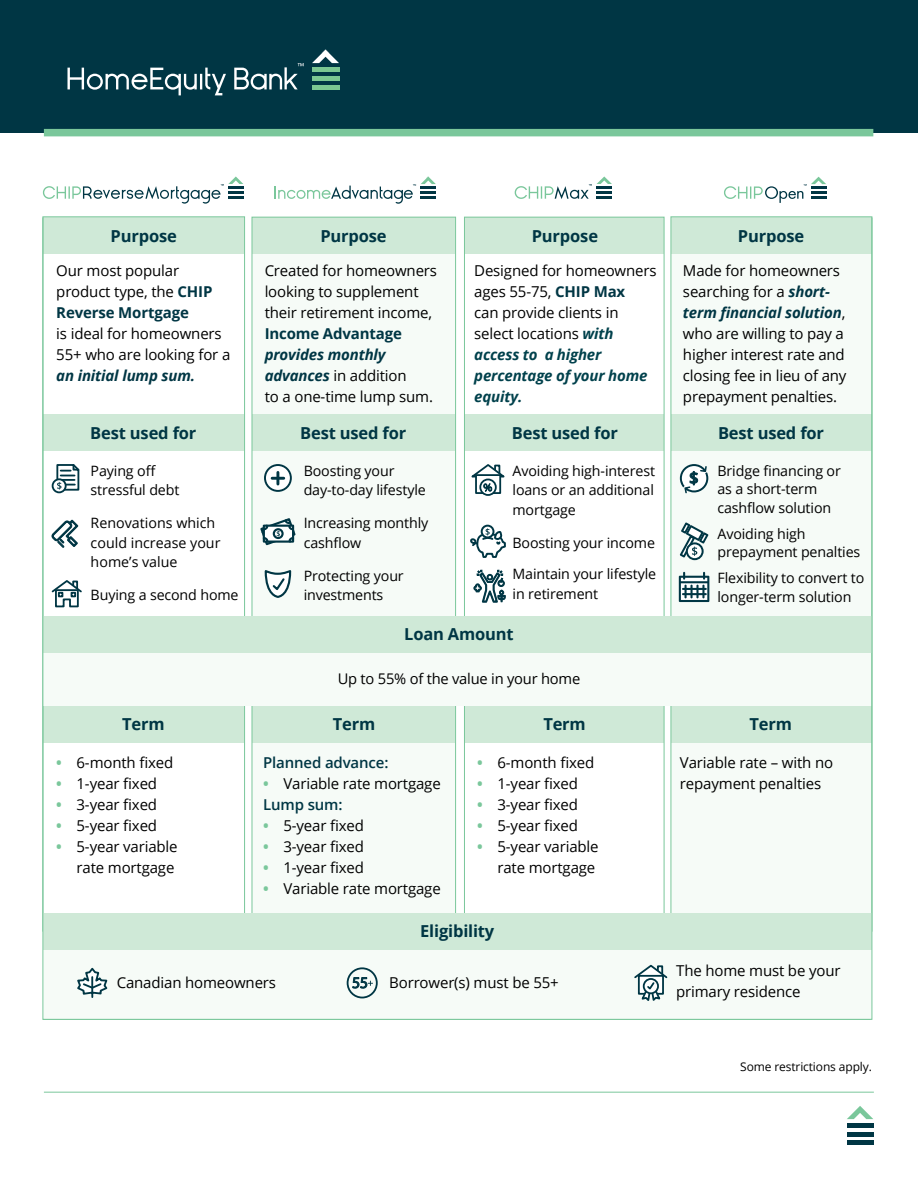
<style>
.page{position:relative;width:918px;height:1188px;background:#fff}
.page>*{position:absolute;margin:0;border:0;box-sizing:border-box;transform-origin:0 0}
.t1{font:700 16.5px "Open Sans";letter-spacing:-.01em;color:#003644}
.t2{font:15px/21px "Open Sans";letter-spacing:-.01em;color:#000}
.t3{font:italic 700 15px "Open Sans";letter-spacing:-.01em;color:#003644}
.t4{font:700 15px "Open Sans";letter-spacing:-.01em;color:#003644}
.t5{font:600 15px "Open Sans";letter-spacing:-.01em;color:#003644}
.t6{font:14.7px "Open Sans";letter-spacing:-.015em;color:#000}
.t7{font:14.25px/19.5px "Open Sans";letter-spacing:-.01em;color:#000}
.t8{font:12px "Open Sans";letter-spacing:-.01em;color:#000}
.s1{font-weight:700;color:#003644}
.s2{font-weight:700;font-style:italic;color:#003644}
.s3{font-weight:700;font-style:italic;color:#00414c}
.s4{font-weight:700;color:#7ac79b}
.s5{font-weight:600;color:#003644}
</style>
<div class="page">
<div style="left:252px;top:217px;width:204px;height:802px;background:#f6fbf7"></div>
<div style="left:252px;top:414px;width:203px;height:37px;background:#cfe9d7"></div>
<div style="left:252px;top:706px;width:203px;height:37px;background:#cfe9d7"></div>
<div style="left:465px;top:414px;width:199px;height:37px;background:#cfe9d7"></div>
<div style="left:465px;top:706px;width:199px;height:37px;background:#cfe9d7"></div>
<svg style="left:43px;top:176px;width:200px;height:28px"></svg>
<div style="left:0;top:0;width:918px;height:133px;background:#003644"></div>
<div style="left:44px;top:129px;width:829px;height:7px;background:#7ac79b"></div>
<div style="left:847px;top:1123px;width:26px;height:5px;background:#003644"></div>
<hr style="left:847px;top:1132px;width:26px;height:4px;background:#003644">
<hr style="left:847px;top:1141px;width:26px;height:4px;background:#003644">
<svg style="left:847px;top:1106px;width:26px;height:13px"></svg>
<div style="left:252px;top:218px;width:203px;height:36px;background:#cfe9d7"></div>
<div style="left:465px;top:218px;width:199px;height:36px;background:#cfe9d7"></div>
<hr style="left:44px;top:1092px;width:830px;height:1px;background:#7ac79b">
<svg style="left:42px;top:216px;width:203px;height:716px"></svg>
<svg style="left:670px;top:216px;width:203px;height:716px"></svg>
<div style="left:43px;top:653px;width:828px;height:53px;background:#f6fbf7"></div>
<div style="left:43px;top:616px;width:829px;height:37px;background:#cfe9d7"></div>
<div style="left:43px;top:950px;width:829px;height:69px;background:#f6fbf7"></div>
<svg style="left:77px;top:967px;width:31px;height:31px"></svg>
<svg style="left:352px;top:977px;width:21px;height:11px"></svg>
<div style="left:347px;top:967px;width:31px;height:31px;border:2px solid #003644;border-radius:50%"></div>
<svg style="left:634px;top:964px;width:34px;height:37px"></svg>
<div style="left:43px;top:913px;width:829px;height:37px;background:#cfe9d7"></div>
<svg style="left:724px;top:177px;width:102px;height:26px"></svg>
<div style="left:312px;top:67px;width:27px;height:5px;background:#7bc792"></div>
<div style="left:312px;top:76px;width:27px;height:5px;background:#7bc792"></div>
<hr style="left:312px;top:85px;width:27px;height:4px;background:#7bc792">
<svg style="left:312px;top:50px;width:27px;height:13px"></svg>
<svg style="left:68px;top:63px;width:236px;height:32px"></svg>
<svg style="left:515px;top:176px;width:97px;height:23px"></svg>
<div style="left:481px;top:525px;width:13px;height:13px;border:2px solid #003644;border-radius:50%"></div>
<svg style="left:470px;top:528px;width:36px;height:30px"></svg>
<div style="left:479px;top:479px;width:18px;height:17px;border:2px solid #003644;border-radius:50%"></div>
<svg style="left:471px;top:464px;width:34px;height:31px"></svg>
<svg style="left:473px;top:570px;width:33px;height:33px"></svg>
<svg style="left:275px;top:176px;width:161px;height:28px"></svg>
<svg style="left:265px;top:465px;width:26px;height:26px"></svg>
<div style="left:264px;top:464px;width:28px;height:28px;border:2px solid #003644;border-radius:50%"></div>
<svg style="left:272px;top:472px;width:12px;height:12px"></svg>
<svg style="left:264px;top:570px;width:28px;height:28px"></svg>
<svg style="left:260px;top:518px;width:36px;height:28px"></svg>
<p class="t1" style="left:111px;top:224px;width:68px">Purpose</p>
<p class="t1" style="left:320px;top:224px;width:68px">Purpose</p>
<p class="t1" style="left:532px;top:224px;width:68px">Purpose</p>
<p class="t1" style="left:738px;top:224px;width:68px">Purpose</p>
<p class="t2" style="left:56px;top:260px;width:158px">Our most popular product type, the <span class="s1">CHIP<br>Reverse Mortgage</span></p>
<p class="t2" style="left:56px;top:323px;width:176px">is ideal for homeowners<br>55+ who are looking for a</p>
<p class="t3" style="left:56px;top:365px;width:140px">an initial lump sum.</p>
<p class="t2" style="left:265px;top:260px;width:174px">Created for homeowners looking to supplement their retirement income,</p>
<p class="t4" style="left:265px;top:323px;width:139px">Income Advantage</p>
<p class="t2" style="left:265px;top:344px;width:170px"><span class="s2">provides monthly advances</span> in addition<br>to a one-time lump sum.</p>
<p class="t2" style="left:474px;top:260px;width:184px">Designed for homeowners ages 55-75, <span class="s1">CHIP Max<br></span>can provide clients in select locations <span class="s3">with access to a higher percentage of your home equity.</span></p>
<p class="t2" style="left:683px;top:260px;width:165px">Made for homeowners searching for a <span class="s2">short&shy;term financial solution</span>, who are willing to pay a higher interest rate and closing fee in lieu of any prepayment penalties.</p>
<p class="t1" style="left:90px;top:421px;width:108px">Best used for</p>
<p class="t1" style="left:300px;top:421px;width:108px">Best used for</p>
<p class="t1" style="left:512px;top:421px;width:108px">Best used for</p>
<p class="t1" style="left:718px;top:421px;width:108px">Best used for</p>
<p class="t7" style="left:91px;top:460px;width:90px">Paying off stressful debt</p>
<p class="t7" style="left:91px;top:513px;width:131px">Renovations which could increase your home’s value</p>
<p class="t7" style="left:91px;top:585px;width:149px">Buying a second home</p>
<p class="t7" style="left:304px;top:460px;width:124px">Boosting your day-to-day lifestyle</p>
<p class="t7" style="left:304px;top:513px;width:126px">Increasing monthly cashflow</p>
<p class="t7" style="left:304px;top:565px;width:102px">Protecting your investments</p>
<p class="t7" style="left:513px;top:460px;width:144px;text-align:justify">Avoiding high-interest loans or an additional mortgage</p>
<p class="t7" style="left:513px;top:532px;width:144px">Boosting your income</p>
<p class="t7" style="left:513px;top:564px;width:145px">Maintain your lifestyle in retirement</p>
<p class="t1" style="left:404px;top:623px;width:111px">Loan Amount</p>
<p class="t6" style="left:338px;top:669px;width:244px">Up to 55% of the value in your home</p>
<p class="t7" style="left:718px;top:461px;width:125px;line-height:18.8px">Bridge financing or as a short-term cashflow solution</p>
<p class="t7" style="left:718px;top:524px;width:144px;line-height:18.8px">Avoiding high prepayment penalties</p>
<p class="t7" style="left:718px;top:568px;width:148px;line-height:18.8px">Flexibility to convert to longer-term solution</p>
<p class="t1" style="left:122px;top:713px;width:44px">Term</p>
<p class="t1" style="left:333px;top:713px;width:44px">Term</p>
<p class="t1" style="left:543px;top:713px;width:44px">Term</p>
<p class="t1" style="left:750px;top:713px;width:44px">Term</p>
<p class="t2" style="left:56px;top:751px;width:118px"><span class="s4">•</span> 6-month fixed</p>
<p class="t2" style="left:56px;top:772px;width:102px"><span class="s4">•</span> 1-year fixed</p>
<p class="t2" style="left:56px;top:793px;width:102px"><span class="s4">•</span> 3-year fixed</p>
<p class="t2" style="left:56px;top:814px;width:102px"><span class="s4">•</span> 5-year fixed</p>
<p class="t2" style="left:56px;top:835px;width:123px;text-align:right"><span class="s4">•</span> 5-year variable rate mortgage</p>
<p class="t5" style="left:263px;top:752px;width:127px">Planned advance:</p>
<p class="t2" style="left:263px;top:772px;width:179px"><span class="s4">•</span> Variable rate mortgage<br><span class="s5">Lump sum:</span></p>
<p class="t2" style="left:263px;top:814px;width:102px"><span class="s4">•</span> 5-year fixed</p>
<p class="t2" style="left:263px;top:835px;width:102px"><span class="s4">•</span> 3-year fixed</p>
<p class="t2" style="left:263px;top:856px;width:102px"><span class="s4">•</span> 1-year fixed</p>
<p class="t2" style="left:263px;top:877px;width:179px"><span class="s4">•</span> Variable rate mortgage</p>
<p class="t2" style="left:477px;top:751px;width:118px"><span class="s4">•</span> 6-month fixed</p>
<p class="t2" style="left:477px;top:772px;width:102px"><span class="s4">•</span> 1-year fixed</p>
<p class="t2" style="left:477px;top:793px;width:102px"><span class="s4">•</span> 3-year fixed</p>
<p class="t2" style="left:477px;top:814px;width:102px"><span class="s4">•</span> 5-year fixed</p>
<p class="t2" style="left:477px;top:835px;width:123px;text-align:right"><span class="s4">•</span> 5-year variable rate mortgage</p>
<p class="t1" style="left:420px;top:920px;width:76px">Eligibility</p>
<p class="t2" style="left:680px;top:751px;width:155px">Variable rate – with no repayment penalties</p>
<p class="t2" style="left:117px;top:972px;width:161px">Canadian homeowners</p>
<p class="t2" style="left:389px;top:972px;width:171px">Borrower(s) must be 55+</p>
<p class="t2" style="left:676px;top:960px;width:166px">The home must be your primary residence</p>
<p class="t8" style="left:740px;top:1058px;width:133px">Some restrictions apply.</p>
</div>
